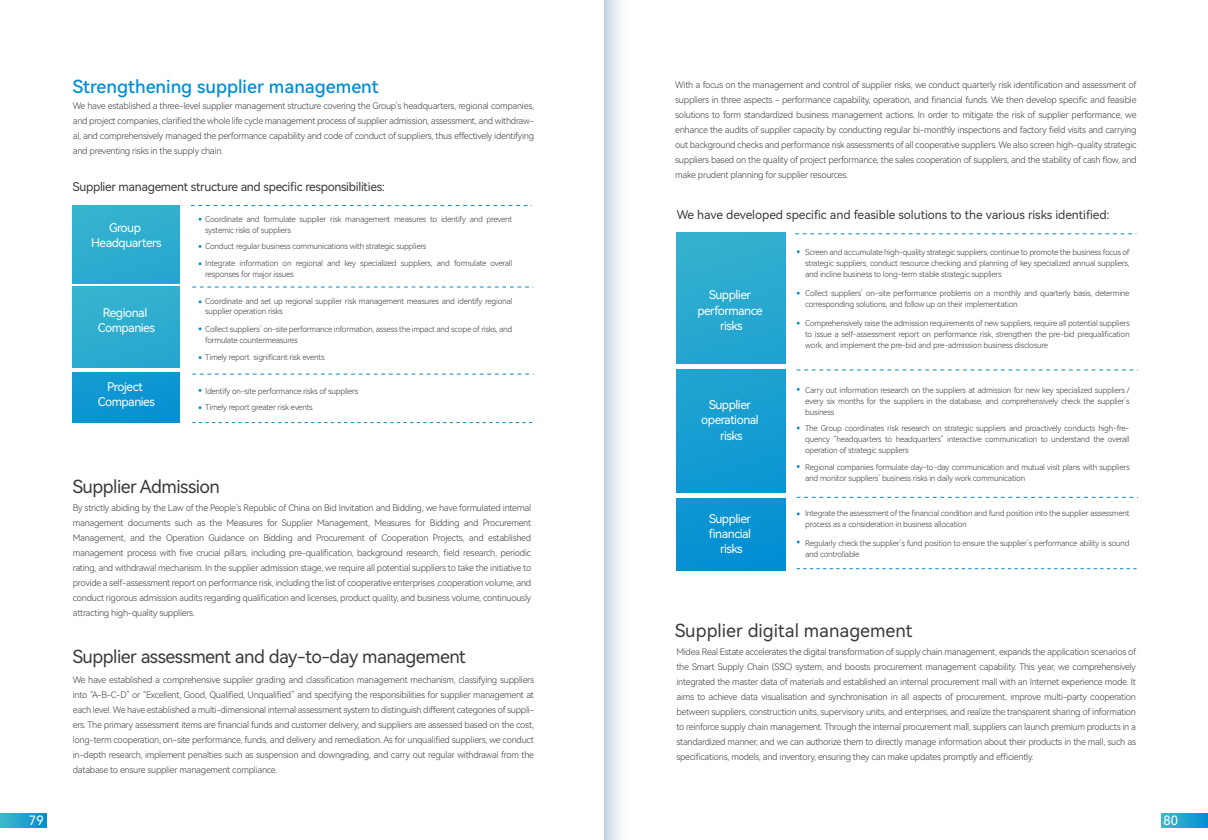
<style>
.page{position:relative;width:1208px;height:840px;background:#fff}
.page>*{position:absolute;margin:0;border:0;box-sizing:border-box;transform-origin:0 0}
.t1{font:18px "Harmony OS Sans SC";letter-spacing:-.03em;color:#3e3a39}
.t2{font:18px "Harmony OS Sans SC Medium";color:#008ed4}
.t3{font:18px "Harmony OS Sans SC";color:#3e3a39}
.t4{font:12.8px "Harmony OS Sans SC";color:#fff}
.t5{font:12px "Harmony OS Sans SC";letter-spacing:-.015em;color:#3e3a39}
.t6{font:12px/15.1px "Harmony OS Sans SC";letter-spacing:-.04em;color:#fff;text-align:center}
.t7{font:9px/15px "Harmony OS Sans SC Light";letter-spacing:-.03em;color:#3e3a39;text-align:justify}
.t8{font:8px/11px "Harmony OS Sans SC Light";letter-spacing:-.03em;color:#3e3a39}
</style>
<div class="page">
<div style="left:676px;top:232px;width:110px;height:131px;background:#2aaacf"></div>
<div style="left:676px;top:370px;width:110px;height:121px;background:#169dd1"></div>
<div style="left:676px;top:498px;width:110px;height:71px;background:#0792d2"></div>
<div style="left:73px;top:205px;width:107px;height:78px;background:#2eadcf"></div>
<div style="left:73px;top:287px;width:107px;height:80px;background:#2eadcf"></div>
<div style="left:73px;top:372px;width:107px;height:50px;background:#0c96d2"></div>
<svg style="left:191px;top:205px;width:341px;height:1px"></svg>
<svg style="left:192px;top:422px;width:341px;height:1px"></svg>
<svg style="left:192px;top:374px;width:341px;height:1px"></svg>
<svg style="left:192px;top:287px;width:341px;height:1px"></svg>
<svg style="left:795px;top:233px;width:341px;height:1px"></svg>
<svg style="left:796px;top:568px;width:341px;height:1px"></svg>
<svg style="left:796px;top:497px;width:338px;height:1px"></svg>
<svg style="left:796px;top:369px;width:338px;height:1px"></svg>
<svg style="left:0;top:813px;width:47px;height:14px"></svg>
<svg style="left:1161px;top:813px;width:47px;height:14px"></svg>
<svg style="left:604px;top:0;width:17px;height:839px"></svg>
<h1 class="t2" style="left:73px;top:74px;width:307px">Strengthening supplier management</h1>
<p class="t7" style="left:73px;top:98px;width:463px">We have established a three-level supplier management structure covering the Group’s headquarters, regional companies, and project companies, clarified the whole life cycle management process of supplier admission, assessment, and withdraw&shy;al, and comprehensively managed the performance capability and code of conduct of suppliers, thus effectively identifying and preventing risks in the supply chain.</p>
<h3 class="t5" style="left:73px;top:178px;width:314px">Supplier management structure and specific responsibilities:</h3>
<h3 class="t6" style="left:91px;top:219px;width:72px">Group<br>Headquarters</h3>
<h3 class="t6" style="left:98px;top:304px;width:59px">Regional<br>Companies</h3>
<p class="t8" style="left:205px;top:214px;width:308px">Coordinate and formulate supplier risk management measures to identify and prevent systemic risks of suppliers</p>
<p class="t8" style="left:205px;top:257px;width:308px">Integrate information on regional and key specialized suppliers, and formulate overall responses for major issues</p>
<p class="t8" style="left:205px;top:240px;width:223px">Conduct regular business communications with strategic suppliers</p>
<p class="t8" style="left:205px;top:295px;width:308px;line-height:10px">Coordinate and set up regional supplier risk management measures and identify regional supplier operation risks</p>
<p class="t8" style="left:205px;top:323px;width:308px">Collect suppliers’ on-site performance information, assess the impact and scope of risks, and formulate countermeasures</p>
<p class="t8" style="left:205px;top:351px;width:121px">Timely report significant risk events</p>
<h3 class="t6" style="left:98px;top:379px;width:59px">Project<br>Companies</h3>
<p class="t8" style="left:205px;top:382px;width:155px;line-height:16.1px">Identify on-site performance risks of suppliers<br>Timely report greater risk events</p>
<h1 class="t1" style="left:73px;top:473px;width:149px">Supplier Admission</h1>
<p class="t7" style="left:675px;top:77px;width:463px">With a focus on the management and control of supplier risks, we conduct quarterly risk identification and assessment of suppliers in three aspects - performance capability, operation, and financial funds. We then develop specific and feasible solutions to form standardized business management actions. In order to mitigate the risk of supplier performance, we enhance the audits of supplier capacity by conducting regular bi-monthly inspections and factory field visits and carrying out background checks and performance risk assessments of all cooperative suppliers. We also screen high-quality strategic suppliers based on the quality of project performance, the sales cooperation of suppliers, and the stability of cash flow, and make prudent planning for supplier resources.</p>
<h3 class="t5" style="left:676px;top:206px;width:434px">We have developed specific and feasible solutions to the various risks identified:</h3>
<h3 class="t6" style="left:697px;top:287px;width:67px">Supplier performance risks</h3>
<h3 class="t6" style="left:701px;top:397px;width:59px">Supplier operational risks</h3>
<p class="t8" style="left:805px;top:246px;width:326px;text-align:justify">Screen and accumulate high-quality strategic suppliers, continue to promote the business focus of strategic suppliers, conduct resource checking and planning of key specialized annual suppliers, and incline business to long-term stable strategic suppliers</p>
<p class="t8" style="left:805px;top:287px;width:326px">Collect suppliers’ on-site performance problems on a monthly and quarterly basis, determine corresponding solutions, and follow up on their implementation</p>
<p class="t8" style="left:805px;top:317px;width:326px;text-align:justify">Comprehensively raise the admission requirements of new suppliers, require all potential suppliers to issue a self-assessment report on performance risk, strengthen the pre-bid prequalification work, and implement the pre-bid and pre-admission business disclosure</p>
<p class="t8" style="left:805px;top:384px;width:326px;text-align:justify">Carry out information research on the suppliers at admission for new key specialized suppliers / every six months for the suppliers in the database, and comprehensively check the supplier’s business</p>
<p class="t8" style="left:805px;top:422px;width:326px;text-align:justify">The Group coordinates risk research on strategic suppliers and proactively conducts high-fre&shy;quency “headquarters to headquarters” interactive communication to understand the overall operation of strategic suppliers</p>
<p class="t8" style="left:805px;top:461px;width:326px">Regional companies formulate day-to-day communication and mutual visit plans with suppliers and monitor suppliers’ business risks in daily work communication</p>
<p class="t7" style="left:73px;top:499px;width:460px">By strictly abiding by the Law of the People’s Republic of China on Bid Invitation and Bidding, we have formulated internal management documents such as the Measures for Supplier Management, Measures for Bidding and Procurement Management, and the Operation Guidance on Bidding and Procurement of Cooperation Projects, and established management process with five crucial pillars, including pre-qualification, background research, field research, periodic rating, and withdrawal mechanism. In the supplier admission stage, we require all potential suppliers to take the initiative to provide a self-assessment report on performance risk, including the list of cooperative enterprises ,cooperation volume, and conduct rigorous admission audits regarding qualification and licenses, product quality, and business volume, continuously attracting high-quality suppliers.</p>
<p class="t8" style="left:805px;top:507px;width:326px">Integrate the assessment of the financial condition and fund position into the supplier assessment process as a consideration in business allocation</p>
<h3 class="t6" style="left:709px;top:510px;width:44px">Supplier financial risks</h3>
<p class="t8" style="left:805px;top:537px;width:326px">Regularly check the supplier’s fund position to ensure the supplier’s performance ability is sound and controllable</p>
<h1 class="t1" style="left:73px;top:643px;width:394px">Supplier assessment and day-to-day management</h1>
<p class="t7" style="left:73px;top:671px;width:463px">We have established a comprehensive supplier grading and classification management mechanism, classifying suppliers into “A-B-C-D” or “Excellent, Good, Qualified, Unqualified” and specifying the responsibilities for supplier management at each level. We have established a multi-dimensional internal assessment system to distinguish different categories of suppli&shy;ers. The primary assessment items are financial funds and customer delivery, and suppliers are assessed based on the cost, long-term cooperation, on-site performance, funds, and delivery and remediation. As for unqualified suppliers, we conduct in-depth research, implement penalties such as suspension and downgrading, and carry out regular withdrawal from the database to ensure supplier management compliance.</p>
<h1 class="t3" style="left:675px;top:617px;width:239px">Supplier digital management</h1>
<p class="t7" style="left:676px;top:644px;width:461px">Midea Real Estate accelerates the digital transformation of supply chain management, expands the application scenarios of the Smart Supply Chain (SSC) system, and boosts procurement management capability. This year, we comprehensively integrated the master data of materials and established an internal procurement mall with an Internet experience mode. It aims to achieve data visualisation and synchronisation in all aspects of procurement, improve multi-party cooperation between suppliers, construction units, supervisory units, and enterprises, and realize the transparent sharing of information to reinforce supply chain management. Through the internal procurement mall, suppliers can launch premium products in a standardized manner, and we can authorize them to directly manage information about their products in the mall, such as specifications, models, and inventory, ensuring they can make updates promptly and efficiently.</p>
<h2 class="t4" style="left:29px;top:811px;width:16px">79</h2>
<h2 class="t4" style="left:1163px;top:811px;width:16px">80</h2>
</div>
